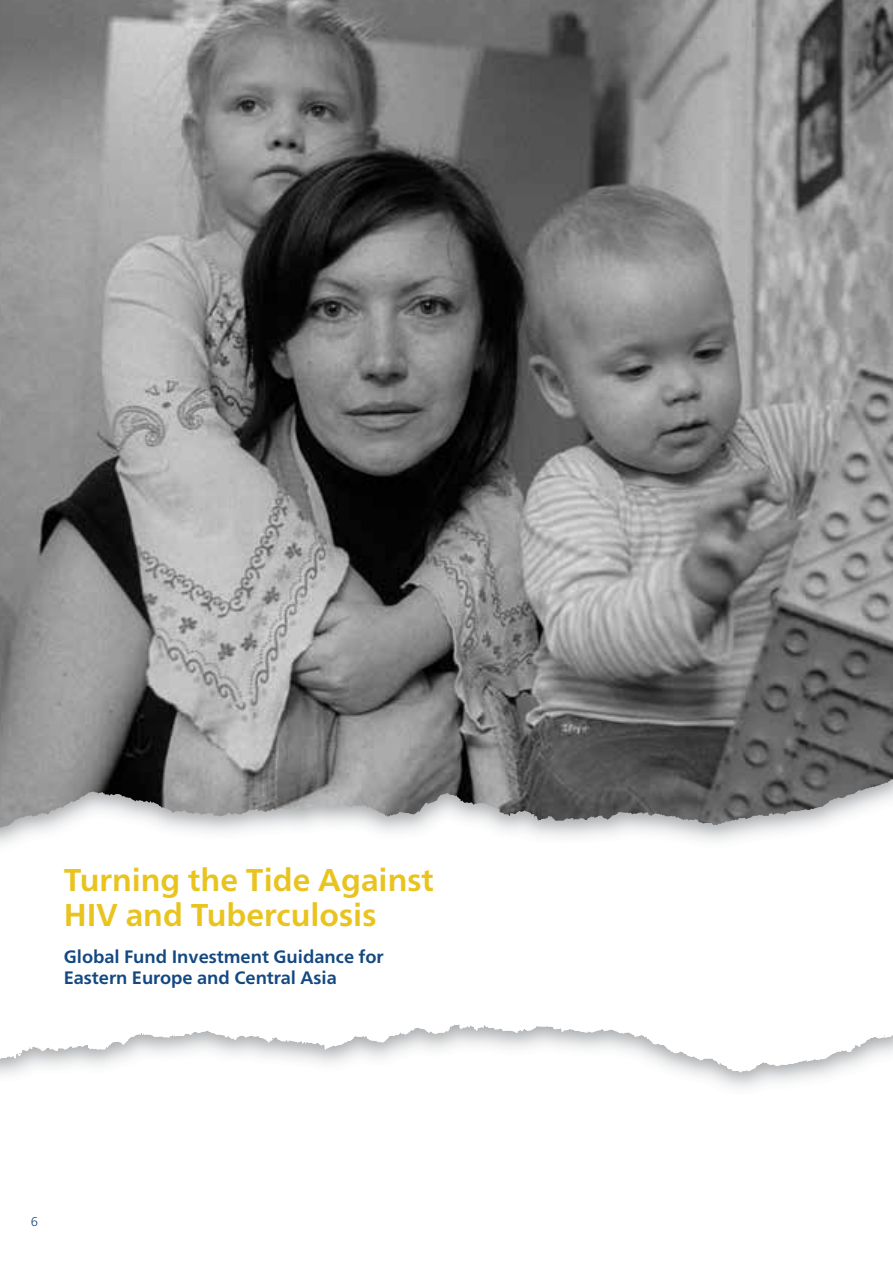
<style>
.page{position:relative;width:893px;height:1263px;background:#fff}
.page>*{position:absolute;margin:0;border:0;box-sizing:border-box;transform-origin:0 0}
.t1{font:700 31.5px/34.5px "Frutiger Neue LTCYR";color:#e9c31e}
.t2{font:700 18px/21px "Frutiger Neue LTCYR";color:#144881}
.t3{font:300 12.75px "Frutiger Neue LTCYR";color:#144881}
</style>
<div class="page">
<svg style="left:0;top:1024px;width:893px;height:48px"></svg>
<img style="left:173px;top:0;width:720px;height:731px">
<img style="left:0;top:731px;width:893px;height:114px">
<img style="left:0;top:0;width:173px;height:827px">
<h1 class="t1" style="left:64px;top:863px;width:371px">Turning the Tide Against<br>HIV and Tuberculosis</h1>
<p class="t2" style="left:64px;top:946px;width:321px">Global Fund Investment Guidance for<br>Eastern Europe and Central Asia</p>
<p class="t3" style="left:31px;top:1214px;width:9px">6</p>
</div>
